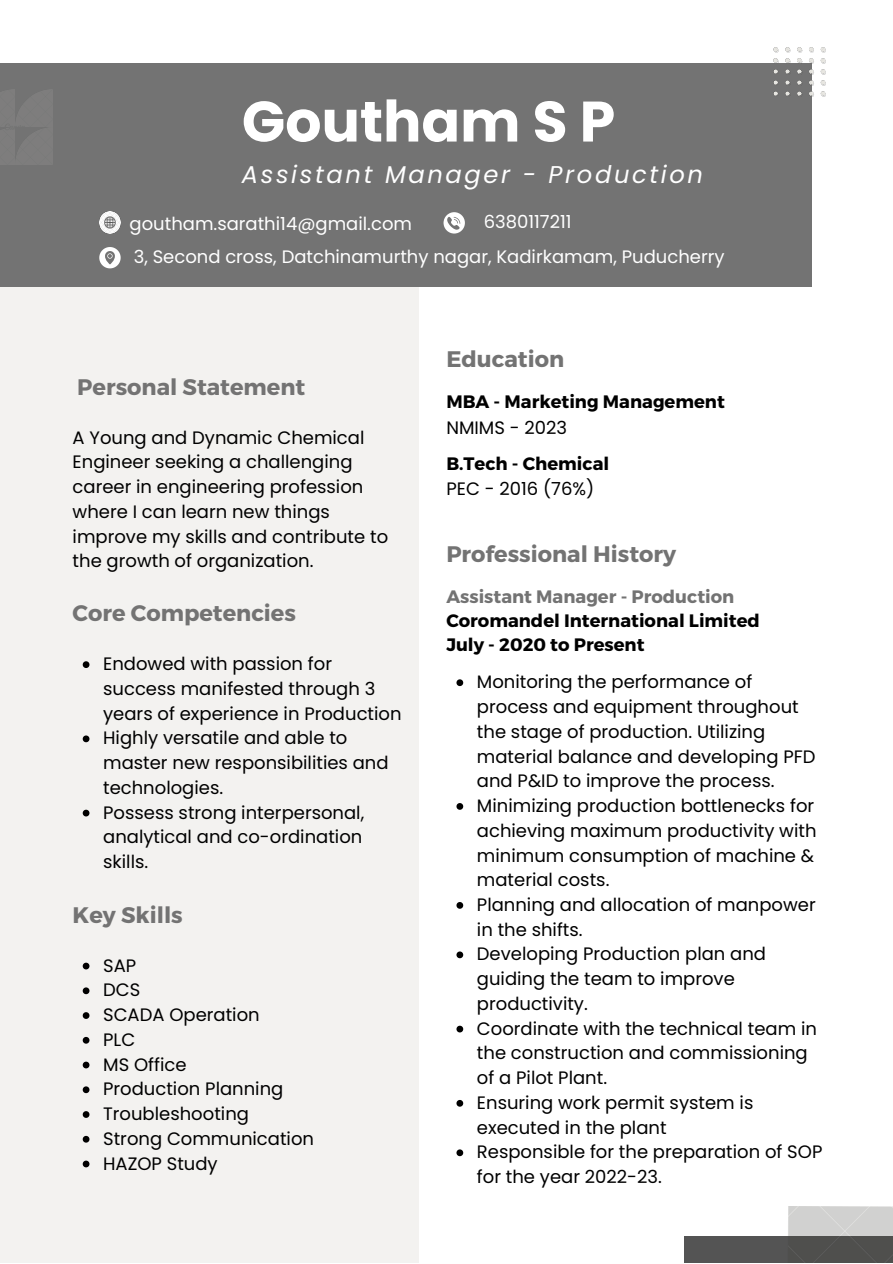
<style>
.page{position:relative;width:893px;height:1264px;background:#fff}
.page>*{position:absolute;margin:0;border:0;box-sizing:border-box;transform-origin:0 0}
.t1{font:700 57px "Poppins";color:#fff}
.t2{font:italic 24.15px "Poppins";letter-spacing:.11em;color:#fff}
.t3{font:700 22.5px "Montserrat";color:#737373}
.t4{font:18px/24.8px "Poppins";color:#000}
.t5{font:18px/35px "Poppins";color:#fff}
.t6{font:700 18px/24.8px "Montserrat";color:#000}
.t7{font:700 18px "Montserrat";color:#737373}
</style>
<div class="page">
<div style="left:0;top:286px;width:419px;height:976px;background:#f3f2f0"></div>
<div style="left:684px;top:1235px;width:208px;height:27px;background:#545454"></div>
<div style="left:0;top:63px;width:811px;height:224px;background:#737373"></div>
<svg style="left:443px;top:212px;width:22px;height:21px"></svg>
<svg style="left:99px;top:247px;width:22px;height:21px"></svg>
<img style="left:99px;top:212px;width:22px;height:21px">
<img style="left:773px;top:47px;width:52px;height:50px">
<img style="left:773px;top:1206px;width:119px;height:30px">
<img style="left:0;top:90px;width:53px;height:75px">
<svg style="left:83px;top:661px;width:6px;height:7px"></svg>
<svg style="left:83px;top:735px;width:6px;height:7px"></svg>
<svg style="left:83px;top:809px;width:6px;height:7px"></svg>
<svg style="left:83px;top:962px;width:6px;height:7px"></svg>
<svg style="left:83px;top:987px;width:6px;height:7px"></svg>
<svg style="left:83px;top:1012px;width:6px;height:6px"></svg>
<svg style="left:83px;top:1036px;width:6px;height:7px"></svg>
<svg style="left:83px;top:1061px;width:6px;height:7px"></svg>
<svg style="left:83px;top:1086px;width:6px;height:7px"></svg>
<svg style="left:83px;top:1111px;width:6px;height:6px"></svg>
<svg style="left:83px;top:1135px;width:6px;height:7px"></svg>
<svg style="left:83px;top:1160px;width:6px;height:7px"></svg>
<svg style="left:456px;top:679px;width:7px;height:7px"></svg>
<svg style="left:456px;top:803px;width:7px;height:6px"></svg>
<svg style="left:456px;top:902px;width:7px;height:6px"></svg>
<svg style="left:456px;top:951px;width:7px;height:7px"></svg>
<svg style="left:456px;top:1025px;width:7px;height:7px"></svg>
<svg style="left:456px;top:1100px;width:7px;height:6px"></svg>
<svg style="left:456px;top:1149px;width:7px;height:7px"></svg>
<h1 class="t1" style="left:242px;top:82px;width:375px">Goutham S P</h1>
<h2 class="t2" style="left:242px;top:157px;width:463px">Assistant Manager - Production</h2>
<p class="t5" style="left:134px;top:205px;width:592px;text-indent:350px">6380117211<br>3, Second cross, Datchinamurthy nagar, Kadirkamam, Puducherry</p>
<p class="t5" style="left:130px;top:206px;width:284px">goutham.sarathi14@gmail.com</p>
<p class="t3" style="left:77px;top:372px;width:229px">Personal Statement</p>
<p class="t4" style="left:73px;top:425px;width:317px">A Young and Dynamic Chemical<br>Engineer seeking a challenging career in engineering profession where I can learn new things improve my skills and contribute to the growth of organization.</p>
<p class="t3" style="left:73px;top:599px;width:225px">Core Competencies</p>
<p class="t4" style="left:103px;top:651px;width:300px">Endowed with passion for success manifested through 3 years of experience in Production<br>Highly versatile and able to master new responsibilities and technologies.<br>Possess strong interpersonal, analytical and co-ordination skills.</p>
<p class="t3" style="left:73px;top:900px;width:112px">Key Skills</p>
<p class="t4" style="left:103px;top:953px;width:212px">SAP<br>DCS<br>SCADA Operation<br>PLC<br>MS Office<br>Production Planning<br>Troubleshooting<br>Strong Communication<br>HAZOP Study</p>
<p class="t3" style="left:446px;top:344px;width:119px">Education</p>
<p class="t6" style="left:446px;top:388px;width:280px">MBA - Marketing Management</p>
<p class="t4" style="left:446px;top:415px;width:122px">NMIMS - 2023</p>
<p class="t6" style="left:446px;top:450px;width:164px">B.Tech - Chemical</p>
<p class="t4" style="left:446px;top:477px;width:149px">PEC - 2016 (76%)</p>
<p class="t3" style="left:446px;top:539px;width:231px">Professional History</p>
<p class="t7" style="left:446px;top:585px;width:289px">Assistant Manager - Production</p>
<p class="t6" style="left:446px;top:607px;width:315px">Coromandel International Limited<br>July - 2020 to Present</p>
<p class="t4" style="left:477px;top:669px;width:347px">Monitoring the performance of process and equipment throughout the stage of production. Utilizing material balance and developing PFD and P&amp;ID to improve the process.<br>Minimizing production bottlenecks for achieving maximum productivity with minimum consumption of machine &amp; material costs.<br>Planning and allocation of manpower in the shifts.<br>Developing Production plan and guiding the team to improve productivity.<br>Coordinate with the technical team in the construction and commissioning of a Pilot Plant.<br>Ensuring work permit system is executed in the plant<br>Responsible for the preparation of SOP for the year 2022-23.</p>
</div>
